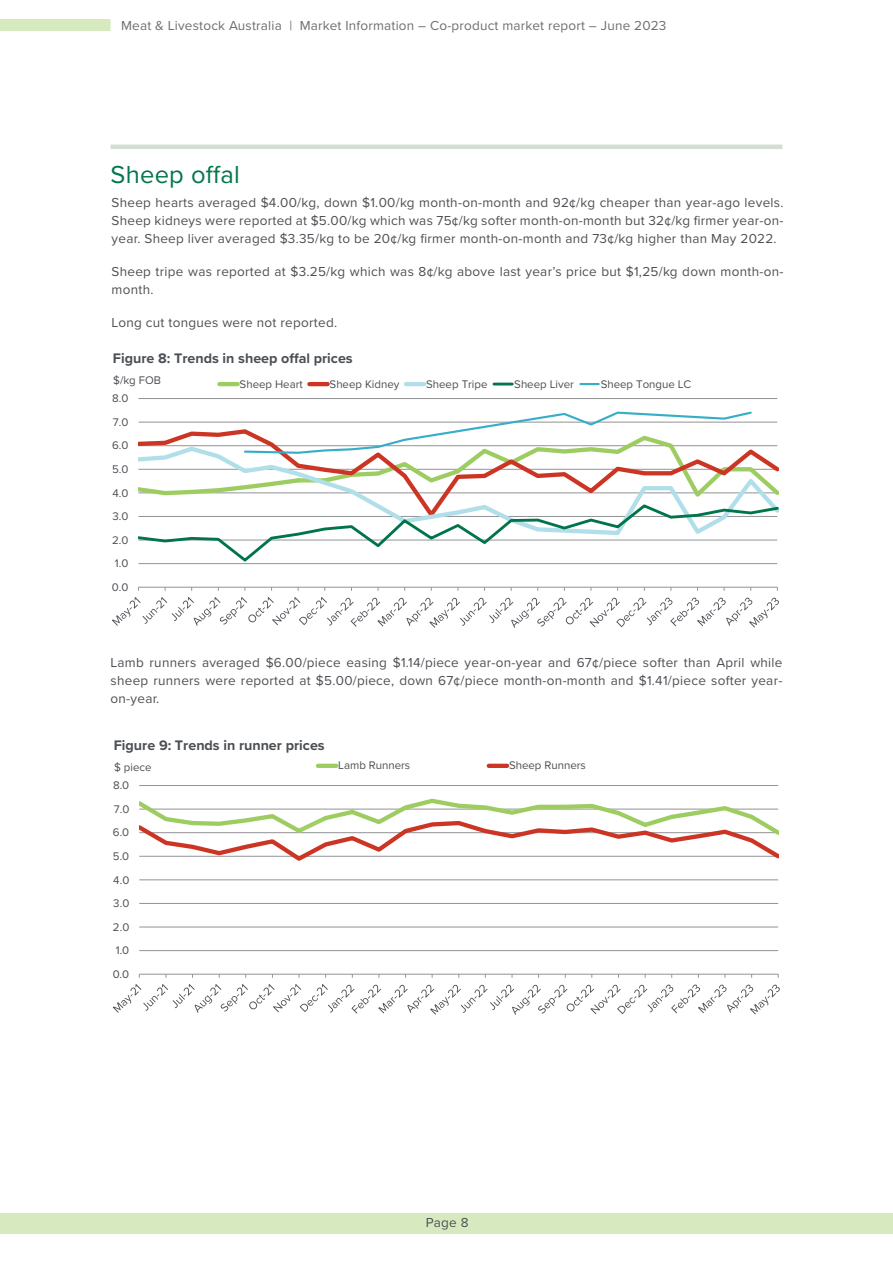
<style>
.page{position:relative;width:893px;height:1263px;background:#fff}
.page>*{position:absolute;margin:0;border:0;box-sizing:border-box;transform-origin:0 0}
.t1{font:25.5px "Proxima Nova";letter-spacing:.01em;color:#00774a}
.t2{font:700 14.25px "Proxima Nova";color:#4b4f54}
.t3{font:13.5px/18px "Proxima Nova";letter-spacing:.02em;color:#4d5054;text-align:justify}
.t4{font:13.5px "Proxima Nova";letter-spacing:.015em;color:#6e6d71}
.t5{font:11.4px "Proxima Nova";color:#4b4f54}
</style>
<div class="page">
<div style="left:0;top:19px;width:111px;height:12px;background:#d7e9bf"></div>
<div style="left:0;top:1213px;width:893px;height:21px;background:#d7e9bf"></div>
<hr style="left:111px;top:145px;width:671px;height:4px;background:#d1ddd5">
<hr style="left:138px;top:398px;width:639px;height:1px;background:#929395">
<hr style="left:138px;top:587px;width:639px;height:1px;background:#929395">
<svg style="left:138px;top:411px;width:640px;height:153px"></svg>
<svg style="left:112px;top:597px;width:667px;height:31px"></svg>
<hr style="left:219px;top:382px;width:19px;height:4px;background:#9dcd61">
<hr style="left:309px;top:382px;width:19px;height:4px;background:#cc3524">
<hr style="left:406px;top:382px;width:18px;height:4px;background:#b1dfe9">
<svg style="left:494px;top:383px;width:18px;height:2px"></svg>
<svg style="left:580px;top:383px;width:19px;height:2px"></svg>
<hr style="left:139px;top:950px;width:639px;height:1px;background:#929395">
<hr style="left:139px;top:927px;width:639px;height:1px;background:#929395">
<hr style="left:139px;top:903px;width:639px;height:1px;background:#929395">
<hr style="left:139px;top:879px;width:639px;height:1px;background:#929395">
<hr style="left:139px;top:785px;width:639px;height:1px;background:#929395">
<hr style="left:139px;top:974px;width:639px;height:1px;background:#929395">
<svg style="left:139px;top:798px;width:640px;height:63px"></svg>
<svg style="left:113px;top:984px;width:667px;height:31px"></svg>
<hr style="left:318px;top:764px;width:18px;height:4px;background:#9dcd61">
<hr style="left:489px;top:764px;width:18px;height:4px;background:#cc3524">
<p class="t4" style="left:121px;top:15px;width:547px">Meat &amp; Livestock Australia | Market Information – Co-product market report – June 2023</p>
<h1 class="t1" style="left:111px;top:156px;width:131px">Sheep offal</h1>
<p class="t3" style="left:112px;top:193px;width:673px">Sheep hearts averaged $4.00/kg, down $1.00/kg month-on-month and 92¢/kg cheaper than year-ago levels.<br>Sheep kidneys were reported at $5.00/kg which was 75¢/kg softer month-on-month but 32¢/kg firmer year-on&shy;year. Sheep liver averaged $3.35/kg to be 20¢/kg firmer month-on-month and 73¢/kg higher than May 2022.</p>
<p class="t3" style="left:112px;top:262px;width:673px">Sheep tripe was reported at $3.25/kg which was 8¢/kg above last year’s price but $1,25/kg down month-on&shy;month.</p>
<p class="t3" style="left:112px;top:313px;width:227px">Long cut tongues were not reported.</p>
<p class="t2" style="left:113px;top:348px;width:241px">Figure 8: Trends in sheep offal prices</p>
<p class="t5" style="left:240px;top:375px;width:65px">Sheep Heart</p>
<p class="t5" style="left:330px;top:375px;width:71px">Sheep Kidney</p>
<p class="t5" style="left:426px;top:375px;width:63px">Sheep Tripe</p>
<p class="t5" style="left:514px;top:375px;width:61px">Sheep Liver</p>
<p class="t5" style="left:601px;top:375px;width:92px">Sheep Tongue LC</p>
<p class="t5" style="left:113px;top:372px;width:49px">$/kg FOB</p>
<p class="t5" style="left:112px;top:390px;width:18px">8.0</p>
<p class="t5" style="left:113px;top:413px;width:17px">7.0</p>
<p class="t5" style="left:112px;top:437px;width:18px">6.0</p>
<p class="t5" style="left:112px;top:461px;width:18px">5.0</p>
<p class="t5" style="left:112px;top:484px;width:18px">4.0</p>
<p class="t5" style="left:112px;top:508px;width:18px">3.0</p>
<p class="t5" style="left:112px;top:531px;width:18px">2.0</p>
<p class="t5" style="left:115px;top:555px;width:15px">1.0</p>
<p class="t5" style="left:112px;top:579px;width:18px">0.0</p>
<p class="t3" style="left:111px;top:653px;width:673px">Lamb runners averaged $6.00/piece easing $1.14/piece year-on-year and 67¢/piece softer than April while sheep runners were reported at $5.00/piece, down 67¢/piece month-on-month and $1.41/piece softer year&shy;on-year.</p>
<p class="t2" style="left:114px;top:735px;width:212px">Figure 9: Trends in runner prices</p>
<p class="t5" style="left:114px;top:759px;width:39px">$ piece</p>
<p class="t5" style="left:113px;top:777px;width:18px">8.0</p>
<p class="t5" style="left:114px;top:800px;width:17px">7.0</p>
<p class="t5" style="left:113px;top:824px;width:18px">6.0</p>
<p class="t5" style="left:113px;top:848px;width:18px">5.0</p>
<p class="t5" style="left:113px;top:871px;width:18px">4.0</p>
<p class="t5" style="left:113px;top:895px;width:18px">3.0</p>
<p class="t5" style="left:113px;top:918px;width:18px">2.0</p>
<p class="t5" style="left:116px;top:942px;width:15px">1.0</p>
<p class="t5" style="left:113px;top:965px;width:18px">0.0</p>
<p class="t5" style="left:338px;top:757px;width:74px">Lamb Runners</p>
<p class="t5" style="left:509px;top:757px;width:78px">Sheep Runners</p>
<p class="t3" style="left:426px;top:1213px;width:44px">Page 8</p>
</div>
